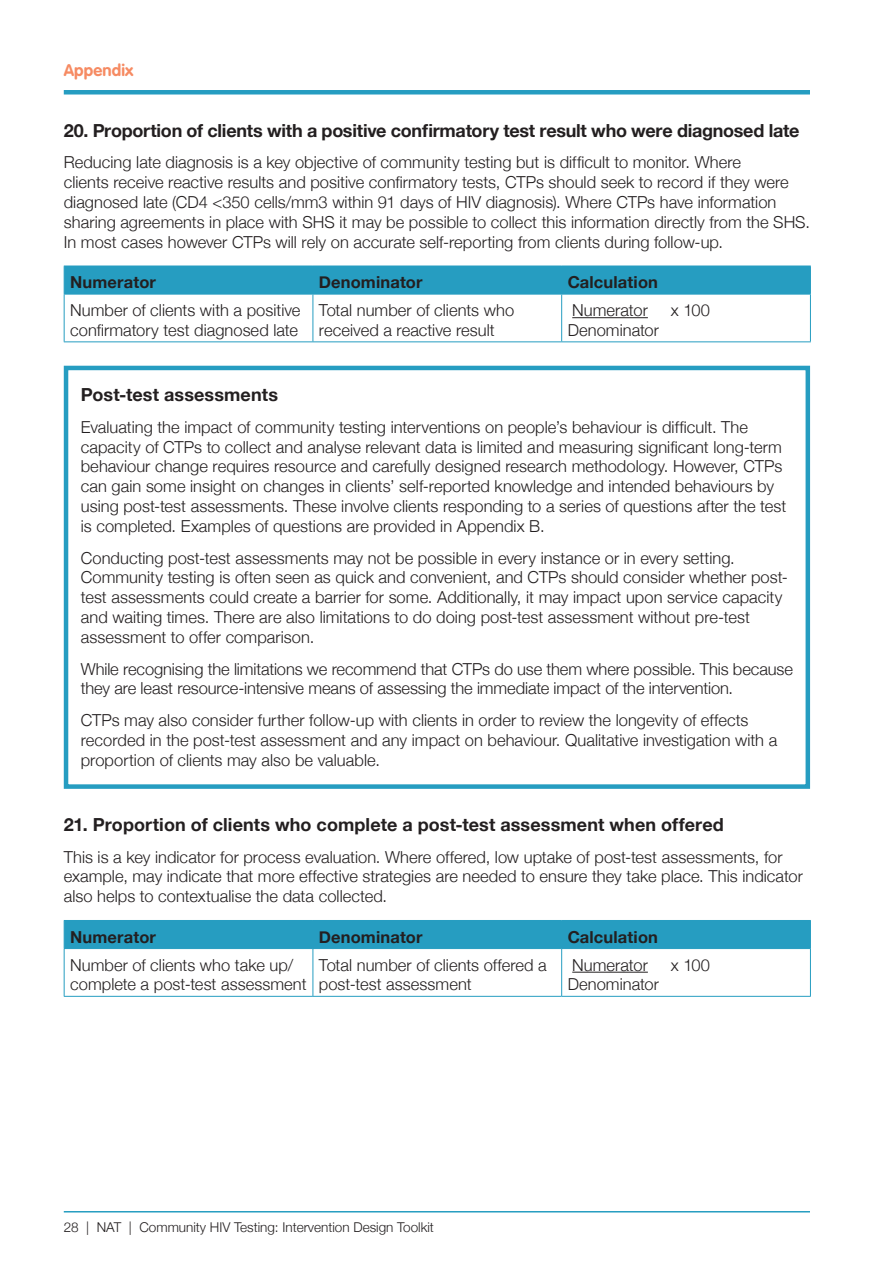
<style>
.page{position:relative;width:893px;height:1263px;background:#fff}
.page>*{position:absolute;margin:0;border:0;box-sizing:border-box;transform-origin:0 0}
.Appendix_H3{font:700 18px "Helvetica Neue";color:#231f20}
.Doc_Para_1{font:300 16.5px/19.8px "Helvetica Neue";color:#231f20}
.Doc_Para_1-2{font:700 16.5px "Helvetica Neue";letter-spacing:.01em;color:#231f20}
.t1{font:700 16.5px "VAG Rounded Std";letter-spacing:.01em;color:#f68b63}
.t2{font:300 13.5px "Helvetica Neue";color:#231f20}
</style>
<div class="page">
<hr style="left:64px;top:1211px;width:829px;height:1px;background:#269dc1">
<div style="left:810px;top:1207px;width:83px;height:23px;background:#fff"></div>
<div style="left:64px;top:90px;width:829px;height:5px;background:#269dc1"></div>
<div style="left:810px;top:78px;width:83px;height:24px;background:#fff"></div>
<div style="left:64px;top:266px;width:747px;height:28px;background:#269dc1"></div>
<hr style="left:64px;top:294px;width:249px;height:1px;background:#269dc1">
<hr style="left:64px;top:294px;width:1px;height:47px;background:#269dc1">
<hr style="left:313px;top:294px;width:249px;height:1px;background:#269dc1">
<hr style="left:313px;top:294px;width:1px;height:47px;background:#269dc1">
<hr style="left:562px;top:294px;width:249px;height:1px;background:#269dc1">
<hr style="left:561px;top:294px;width:1px;height:47px;background:#269dc1">
<hr style="left:810px;top:294px;width:1px;height:47px;background:#269dc1">
<hr style="left:64px;top:341px;width:249px;height:1px;background:#269dc1">
<hr style="left:313px;top:341px;width:249px;height:1px;background:#269dc1">
<hr style="left:562px;top:341px;width:249px;height:1px;background:#269dc1">
<hr style="left:572px;top:317px;width:76px;height:1px;background:#231f20">
<div style="left:64px;top:920px;width:747px;height:28px;background:#269dc1"></div>
<hr style="left:64px;top:948px;width:249px;height:1px;background:#269dc1">
<hr style="left:64px;top:949px;width:1px;height:47px;background:#269dc1">
<hr style="left:313px;top:948px;width:249px;height:1px;background:#269dc1">
<hr style="left:313px;top:949px;width:1px;height:47px;background:#269dc1">
<hr style="left:562px;top:948px;width:249px;height:1px;background:#269dc1">
<hr style="left:561px;top:949px;width:1px;height:47px;background:#269dc1">
<hr style="left:810px;top:949px;width:1px;height:47px;background:#269dc1">
<hr style="left:64px;top:996px;width:249px;height:1px;background:#269dc1">
<hr style="left:313px;top:996px;width:249px;height:1px;background:#269dc1">
<hr style="left:562px;top:996px;width:249px;height:1px;background:#269dc1">
<hr style="left:572px;top:972px;width:76px;height:1px;background:#231f20">
<div style="left:64px;top:366px;width:746px;height:423px;border:4px solid #269dc1"></div>
<p class="t1" style="left:64px;top:61px;width:71px">Appendix</p>
<p class="Appendix_H3" style="left:64px;top:119px;width:737px">20. Proportion of clients with a positive confirmatory test result who were diagnosed late</p>
<p class="Doc_Para_1" style="left:64px;top:152px;width:748px">Reducing late diagnosis is a key objective of community testing but is difficult to monitor. Where<br>clients receive reactive results and positive confirmatory tests, CTPs should seek to record if they were diagnosed late (CD4 &lt;350 cells/mm3 within 91 days of HIV diagnosis). Where CTPs have information sharing agreements in place with SHS it may be possible to collect this information directly from the SHS.<br>In most cases however CTPs will rely on accurate self-reporting from clients during follow-up.</p>
<p class="Doc_Para_1-2" style="left:70px;top:272px;width:87px">Numerator</p>
<p class="Doc_Para_1-2" style="left:319px;top:272px;width:105px">Denominator</p>
<p class="Doc_Para_1-2" style="left:568px;top:272px;width:92px">Calculation</p>
<p class="Doc_Para_1" style="left:70px;top:300px;width:232px">Number of clients with a positive confirmatory test diagnosed late</p>
<p class="Doc_Para_1" style="left:319px;top:300px;width:197px">Total number of clients who received a reactive result</p>
<p class="Doc_Para_1" style="left:572px;top:300px;width:77px">Numerator</p>
<p class="Doc_Para_1" style="left:671px;top:300px;width:41px">x 100</p>
<p class="Doc_Para_1" style="left:568px;top:320px;width:93px">Denominator</p>
<p class="Appendix_H3" style="left:81px;top:383px;width:199px">Post-test assessments</p>
<p class="Doc_Para_1" style="left:81px;top:417px;width:707px">Evaluating the impact of community testing interventions on people’s behaviour is difficult. The capacity of CTPs to collect and analyse relevant data is limited and measuring significant long-term behaviour change requires resource and carefully designed research methodology. However, CTPs can gain some insight on changes in clients’ self-reported knowledge and intended behaviours by using post-test assessments. These involve clients responding to a series of questions after the test is completed. Examples of questions are provided in Appendix B.</p>
<p class="Doc_Para_1" style="left:81px;top:547px;width:709px">Conducting post-test assessments may not be possible in every instance or in every setting.<br>Community testing is often seen as quick and convenient, and CTPs should consider whether post&shy;test assessments could create a barrier for some. Additionally, it may impact upon service capacity and waiting times. There are also limitations to do doing post-test assessment without pre-test assessment to offer comparison.</p>
<p class="Doc_Para_1" style="left:81px;top:658px;width:714px">While recognising the limitations we recommend that CTPs do use them where possible. This because they are least resource-intensive means of assessing the immediate impact of the intervention.</p>
<p class="Doc_Para_1" style="left:81px;top:710px;width:698px">CTPs may also consider further follow-up with clients in order to review the longevity of effects recorded in the post-test assessment and any impact on behaviour. Qualitative investigation with a proportion of clients may also be valuable.</p>
<p class="Appendix_H3" style="left:64px;top:813px;width:662px">21. Proportion of clients who complete a post-test assessment when offered</p>
<p class="Doc_Para_1" style="left:64px;top:846px;width:741px">This is a key indicator for process evaluation. Where offered, low uptake of post-test assessments, for example, may indicate that more effective strategies are needed to ensure they take place. This indicator also helps to contextualise the data collected.</p>
<p class="Doc_Para_1-2" style="left:70px;top:926px;width:87px">Numerator</p>
<p class="Doc_Para_1-2" style="left:319px;top:926px;width:105px">Denominator</p>
<p class="Doc_Para_1-2" style="left:568px;top:926px;width:92px">Calculation</p>
<p class="Doc_Para_1" style="left:70px;top:954px;width:238px">Number of clients who take up/ complete a post-test assessment</p>
<p class="Doc_Para_1" style="left:319px;top:954px;width:229px">Total number of clients offered a post-test assessment</p>
<p class="Doc_Para_1" style="left:572px;top:954px;width:77px">Numerator</p>
<p class="Doc_Para_1" style="left:671px;top:954px;width:41px">x 100</p>
<p class="Doc_Para_1" style="left:568px;top:974px;width:93px">Denominator</p>
<p class="t2" style="left:64px;top:1219px;width:372px">28 | NAT | Community HIV Testing: Intervention Design Toolkit</p>
</div>
